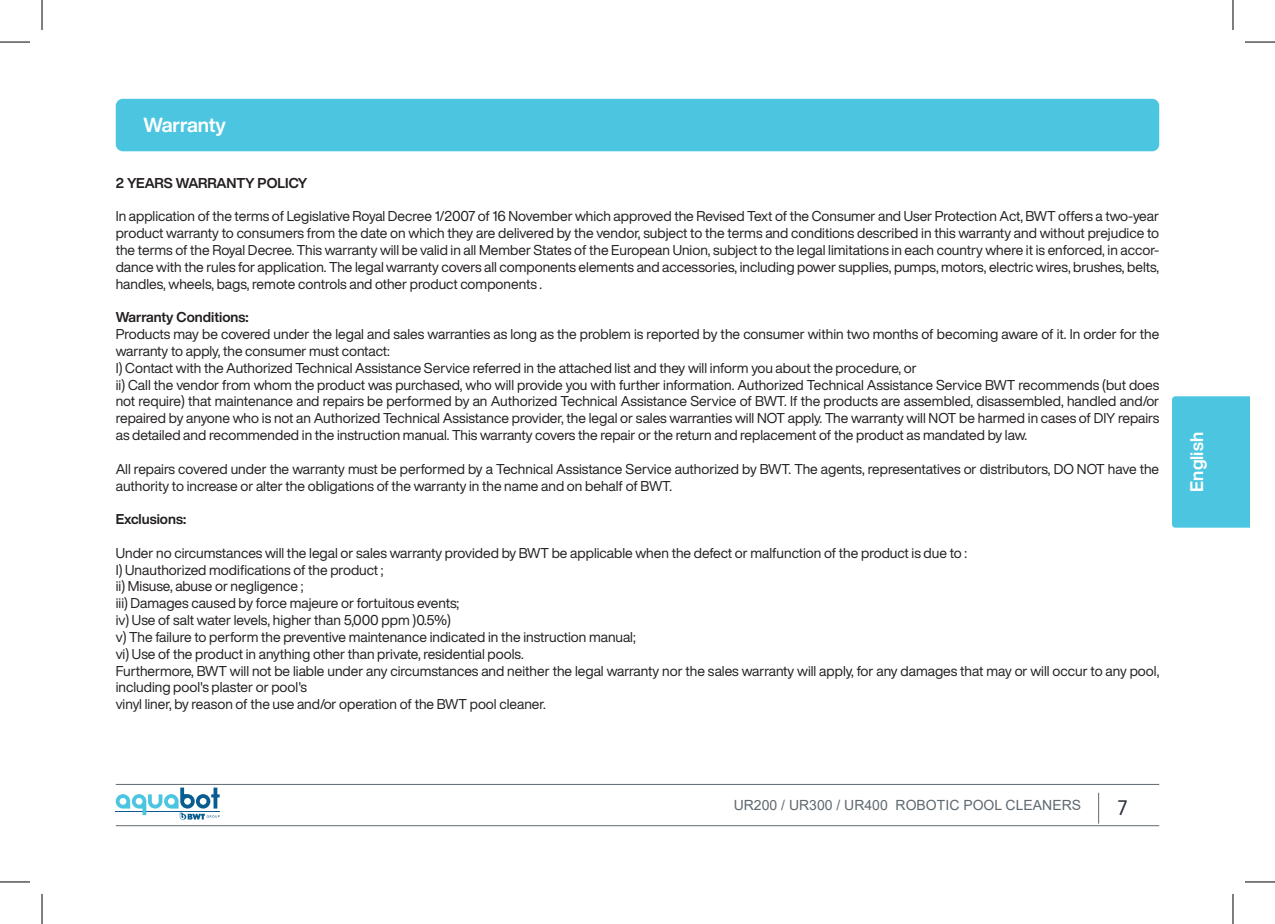
<style>
.page{position:relative;width:1275px;height:924px;background:#fff}
.page>*{position:absolute;margin:0;border:0;box-sizing:border-box;transform-origin:0 0}
.t1{font:22px "Fira Sans";color:#2d323b}
.t2{font:700 20px "Helvetica Now Display";letter-spacing:-.005em;color:#fff}
.t3{font:700 18px "Helvetica Now Display";color:#fff}
.t4{font:14px/16.8px "Helvetica Now Display";color:#231f20}
.t5{font:700 14px "Helvetica Now Display";color:#231f20}
.t6{font:14px "Arial";color:#5f696f}
</style>
<div class="page">
<div style="left:1172px;top:396px;width:78px;height:131px;background:#4cc6e0"></div>
<div style="left:1187px;top:419px;width:21px;height:72px;background:#4cc6e0"></div>
<hr style="left:116px;top:824px;width:1043px;height:1px;background:#5f696f">
<hr style="left:116px;top:783px;width:1043px;height:1px;background:#5f696f">
<hr style="left:1098px;top:792px;width:1px;height:31px;background:#5f696f">
<svg style="left:116px;top:787px;width:104px;height:32px"></svg>
<div style="left:116px;top:99px;width:1043px;height:52px;background:#4cc6e0;border-radius:7px"></div>
<hr style="left:0;top:42px;width:30px;height:1px;background:#000">
<hr style="left:1245px;top:42px;width:30px;height:1px;background:#000">
<hr style="left:0;top:881px;width:30px;height:1px;background:#000">
<hr style="left:1245px;top:881px;width:30px;height:1px;background:#000">
<hr style="left:42px;top:0;width:1px;height:30px;background:#000">
<hr style="left:42px;top:893px;width:1px;height:30px;background:#000">
<hr style="left:1232px;top:0;width:1px;height:30px;background:#000">
<hr style="left:1232px;top:893px;width:1px;height:30px;background:#000">
<p class="t2" style="left:143px;top:111px;width:84px">Warranty</p>
<p class="t5" style="left:116px;top:173px;width:193px">2 YEARS WARRANTY POLICY</p>
<p class="t4" style="left:116px;top:208px;width:1045px;text-align:justify">In application of the terms of Legislative Royal Decree 1/2007 of 16 November which approved the Revised Text of the Consumer and User Protection Act, BWT offers a two-year product warranty to consumers from the date on which they are delivered by the vendor, subject to the terms and conditions described in this warranty and without prejudice to the terms of the Royal Decree. This warranty will be valid in all Member States of the European Union, subject to the legal limitations in each country where it is enforced, in accor&shy;dance with the rules for application. The legal warranty covers all components elements and accessories, including power supplies, pumps, motors, electric wires, brushes, belts, handles, wheels, bags, remote controls and other product components .</p>
<p class="t5" style="left:116px;top:307px;width:134px">Warranty Conditions:</p>
<p class="t4" style="left:116px;top:325px;width:1045px">Products may be covered under the legal and sales warranties as long as the problem is reported by the consumer within two months of becoming aware of it. In order for the warranty to apply, the consumer must contact:</p>
<p class="t4" style="left:116px;top:359px;width:802px">I) Contact with the Authorized Technical Assistance Service referred in the attached list and they will inform you about the procedure, or</p>
<p class="t4" style="left:116px;top:376px;width:1045px;text-align:justify">ii) Call the vendor from whom the product was purchased, who will provide you with further information. Authorized Technical Assistance Service BWT recommends (but does not require) that maintenance and repairs be performed by an Authorized Technical Assistance Service of BWT. If the products are assembled, disassembled, handled and/or repaired by anyone who is not an Authorized Technical Assistance provider, the legal or sales warranties will NOT apply. The warranty will NOT be harmed in cases of DIY repairs as detailed and recommended in the instruction manual. This warranty covers the repair or the return and replacement of the product as mandated by law.</p>
<p class="t4" style="left:116px;top:460px;width:1045px">All repairs covered under the warranty must be performed by a Technical Assistance Service authorized by BWT. The agents, representatives or distributors, DO NOT have the authority to increase or alter the obligations of the warranty in the name and on behalf of BWT.</p>
<p class="t5" style="left:116px;top:509px;width:72px">Exclusions:</p>
<p class="t4" style="left:116px;top:544px;width:853px">Under no circumstances will the legal or sales warranty provided by BWT be applicable when the defect or malfunction of the product is due to :</p>
<p class="t4" style="left:116px;top:561px;width:269px">I) Unauthorized modifications of the product ;</p>
<p class="t4" style="left:116px;top:577px;width:189px">ii) Misuse, abuse or negligence ;</p>
<p class="t4" style="left:116px;top:594px;width:345px">iii) Damages caused by force majeure or fortuitous events;</p>
<p class="t4" style="left:116px;top:611px;width:337px">iv) Use of salt water levels, higher than 5,000 ppm )0.5%)</p>
<p class="t4" style="left:116px;top:628px;width:521px">v) The failure to perform the preventive maintenance indicated in the instruction manual;</p>
<p class="t4" style="left:116px;top:645px;width:409px">vi) Use of the product in anything other than private, residential pools.</p>
<p class="t4" style="left:116px;top:661px;width:1045px">Furthermore, BWT will not be liable under any circumstances and neither the legal warranty nor the sales warranty will apply, for any damages that may or will occur to any pool, including pool's plaster or pool's</p>
<p class="t4" style="left:116px;top:695px;width:431px">vinyl liner, by reason of the use and/or operation of the BWT pool cleaner.</p>
<p class="t3" style="left:1184px;top:491px;width:61px;rotate:-90deg">English</p>
<p class="t6" style="left:733px;top:795px;width:349px">UR200 / UR300 / UR400 ROBOTIC POOL CLEANERS</p>
<h1 class="t1" style="left:1118px;top:790px;width:11px">7</h1>
</div>
